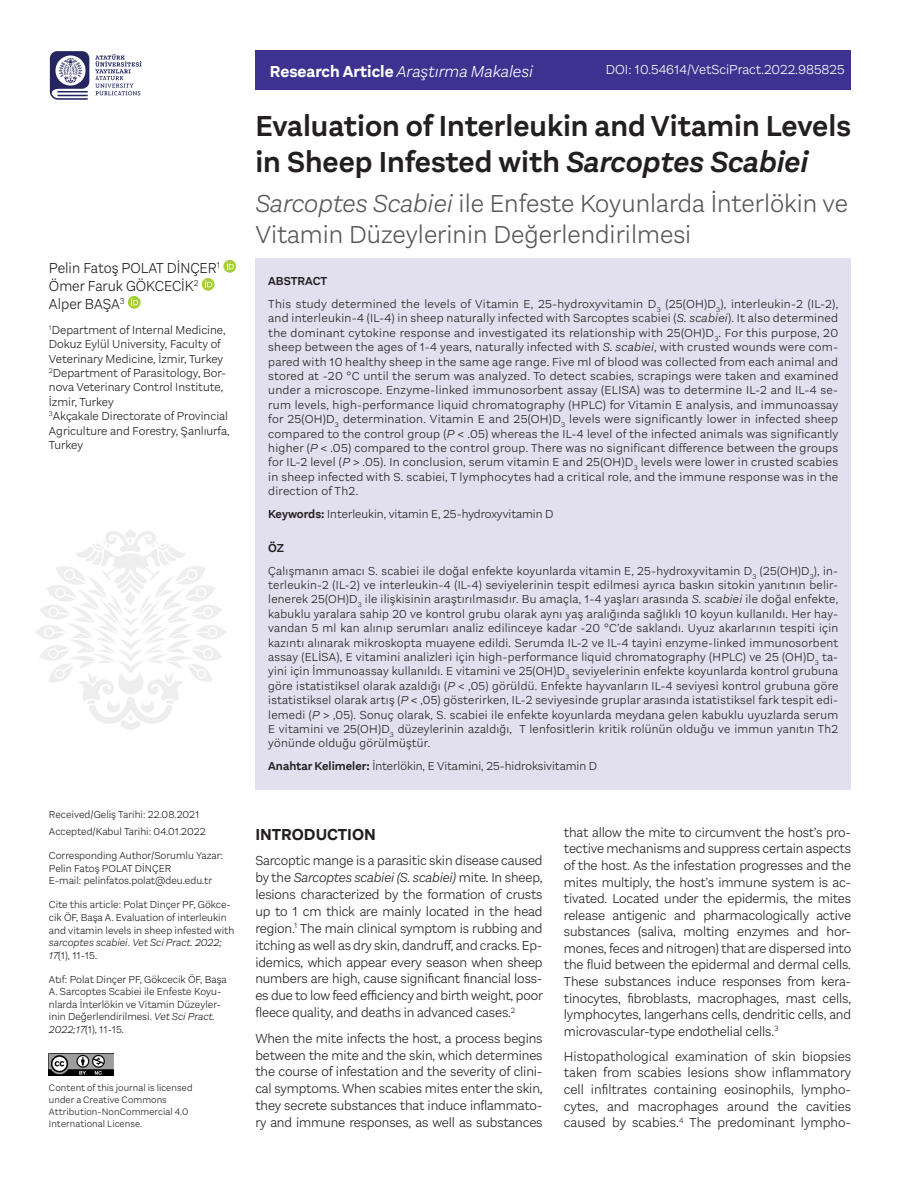
<style>
.page{position:relative;width:915px;height:1191px;background:#fff}
.page>*{position:absolute;margin:0;border:0;box-sizing:border-box;transform-origin:0 0}
.t1{font:600 30px/36px "Aestetico";color:#231f20}
.t2{font:300 25.5px/30.6px "Aestetico";color:#57585a}
.t3{font:italic 300 16.5px "Aestetico";color:#fff}
.t4{font:700 16.5px "Aestetico";color:#231f20}
.t5{font:300 15px "Aestetico";color:#231f20;scale:.96 1}
.t6{font:300 13.5px/16.6px "Aestetico";letter-spacing:-.01em;color:#231f20;text-align:justify}
.t7{font:300 13.5px "Aestetico";color:#fff}
.t8{font:300 12px/14.4px "Aestetico";color:#231f20}
.t9{font:600 12px "Aestetico";color:#231f20}
.t10{font:300 10.5px/12.6px "Aestetico";color:#231f20}
.zz_Uroloji_running{font:300 9.75px/12px "Aestetico";letter-spacing:.01em;color:#231f20}
.s1{font-style:italic}
.s2{font-weight:700;font-style:normal}
.s3{font-weight:600}
</style>
<div class="page">
<svg style="left:35px;top:529px;width:191px;height:201px"></svg>
<div style="left:255px;top:50px;width:595px;height:39px;background:#3e3291"></div>
<div style="left:255px;top:258px;width:595px;height:531px;background:#e2e0ef"></div>
<svg style="left:223px;top:260px;width:13px;height:13px"></svg>
<svg style="left:227px;top:262px;width:7px;height:7px"></svg>
<svg style="left:202px;top:278px;width:12px;height:13px"></svg>
<svg style="left:205px;top:280px;width:7px;height:7px"></svg>
<svg style="left:128px;top:296px;width:13px;height:13px"></svg>
<svg style="left:131px;top:298px;width:7px;height:7px"></svg>
<img style="left:49px;top:1053px;width:65px;height:22px">
<svg style="left:95px;top:54px;width:47px;height:41px"></svg>
<svg style="left:50px;top:51px;width:39px;height:49px"></svg>
<p class="t5" style="left:49px;top:259px;width:180px">Pelin Fatoş POLAT DİNÇER<sup>1</sup></p>
<p class="t5" style="left:49px;top:277px;width:157px">Ömer Faruk GÖKCECİK<sup>2</sup></p>
<p class="t5" style="left:49px;top:295px;width:80px">Alper BAŞA<sup>3</sup></p>
<p class="t8" style="left:49px;top:323px;width:178px"><sup>1</sup>Department of Internal Medicine,<br>Dokuz Eylül University, Faculty of<br>Veterinary Medicine, İzmir, Turkey</p>
<p class="t8" style="left:49px;top:366px;width:179px"><sup>2</sup>Department of Parasitology, Bor&shy;nova Veterinary Control Institute,<br>İzmir, Turkey</p>
<p class="t8" style="left:49px;top:409px;width:182px"><sup>3</sup>Akçakale Directorate of Provincial<br>Agriculture and Forestry, Şanlıurfa,<br>Turkey</p>
<p class="t10" style="left:49px;top:808px;width:152px">Received/Geliş Tarihi: 22.08.2021</p>
<p class="t10" style="left:49px;top:825px;width:158px">Accepted/Kabul Tarihi: 04.01.2022</p>
<p class="t10" style="left:49px;top:849px;width:175px">Corresponding Author/Sorumlu Yazar:<br>Pelin Fatoş POLAT DİNÇER</p>
<p class="t10" style="left:49px;top:874px;width:165px">E-mail: pelinfatos.polat@deu.edu.tr</p>
<p class="t10" style="left:49px;top:898px;width:187px">Cite this article: Polat Dinçer PF, Gökce&shy;cik ÖF, Başa A. Evaluation of interleukin and vitamin levels in sheep infested with <span class="s1">sarcoptes scabiei</span>. <span class="s1">Vet Sci Pract. 2022; 17</span>(1), 11-15.</p>
<p class="t10" style="left:49px;top:972px;width:179px">Atıf: Polat Dinçer PF, Gökcecik ÖF, Başa A. Sarcoptes Scabiei ile Enfeste Koyu&shy;nlarda İnterlökin ve Vitamin Düzeyler&shy;inin Değerlendirilmesi. <span class="s1">Vet Sci Pract.<br>2022;17</span>(1), 11-15.</p>
<p class="zz_Uroloji_running" style="left:49px;top:1081px;width:145px">Content of this journal is licensed under a Creative Commons<br>Attribution-NonCommercial 4.0<br>International License.</p>
<p class="t3" style="left:270px;top:62px;width:265px"><span class="s2">Research Article</span> Araştırma Makalesi</p>
<p class="t7" style="left:605px;top:62px;width:240px">DOI: 10.54614/VetSciPract.2022.985825</p>
<p class="t1" style="left:255px;top:108px;width:597px">Evaluation of Interleukin and Vitamin Levels in Sheep Infested with <span class="s1">Sarcoptes Scabiei</span></p>
<p class="t2" style="left:255px;top:188px;width:594px"><span class="s1">Sarcoptes Scabiei</span> ile Enfeste Koyunlarda İnterlökin ve<br>Vitamin Düzeylerinin Değerlendirilmesi</p>
<p class="t9" style="left:268px;top:274px;width:61px">ABSTRACT</p>
<p class="t8" style="left:268px;top:297px;width:571px;text-align:justify">This study determined the levels of Vitamin E, 25-hydroxyvitamin D<sub>3</sub> (25(OH)D<sub>3</sub>), interleukin-2 (IL-2), and interleukin-4 (IL-4) in sheep naturally infected with Sarcoptes scabiei (<span class="s1">S. scabiei</span>). It also determined the dominant cytokine response and investigated its relationship with 25(OH)D<sub>3</sub>. For this purpose, 20 sheep between the ages of 1-4 years, naturally infected with <span class="s1">S. scabiei</span>, with crusted wounds were com&shy;pared with 10 healthy sheep in the same age range. Five ml of blood was collected from each animal and stored at -20 °C until the serum was analyzed. To detect scabies, scrapings were taken and examined under a microscope. Enzyme-linked immunosorbent assay (ELISA) was to determine IL-2 and IL-4 se&shy;rum levels, high-performance liquid chromatography (HPLC) for Vitamin E analysis, and immunoassay for 25(OH)D<sub>3</sub> determination. Vitamin E and 25(OH)D<sub>3</sub> levels were significantly lower in infected sheep compared to the control group (<span class="s1">P</span> &lt; .05) whereas the IL-4 level of the infected animals was significantly higher (<span class="s1">P</span> &lt; .05) compared to the control group. There was no significant difference between the groups for IL-2 level (<span class="s1">P</span> &gt; .05). In conclusion, serum vitamin E and 25(OH)D<sub>3</sub> levels were lower in crusted scabies in sheep infected with S. scabiei, T lymphocytes had a critical role, and the immune response was in the direction of Th2.</p>
<p class="t8" style="left:268px;top:507px;width:287px"><span class="s3">Keywords:</span> Interleukin, vitamin E, 25-hydroxyvitamin D</p>
<p class="t9" style="left:268px;top:540px;width:17px">ÖZ</p>
<p class="t8" style="left:268px;top:563px;width:571px;text-align:justify">Çalışmanın amacı S. scabiei ile doğal enfekte koyunlarda vitamin E, 25-hydroxyvitamin D<sub>3</sub> (25(OH)D<sub>3</sub>), in&shy;terleukin-2 (IL-2) ve interleukin-4 (IL-4) seviyelerinin tespit edilmesi ayrıca baskın sitokin yanıtının belir&shy;lenerek 25(OH)D<sub>3</sub> ile ilişkisinin araştırılmasıdır. Bu amaçla, 1-4 yaşları arasında <span class="s1">S. scabiei</span> ile doğal enfekte, kabuklu yaralara sahip 20 ve kontrol grubu olarak aynı yaş aralığında sağlıklı 10 koyun kullanıldı. Her hay&shy;vandan 5 ml kan alınıp serumları analiz edilinceye kadar -20 °C’de saklandı. Uyuz akarlarının tespiti için kazıntı alınarak mikroskopta muayene edildi. Serumda IL-2 ve IL-4 tayini enzyme-linked immunosorbent assay (ELİSA), E vitamini analizleri için high-performance liquid chromatography (HPLC) ve 25 (OH)D<sub>3</sub> ta&shy;yini için İmmunoassay kullanıldı. E vitamini ve 25(OH)D<sub>3</sub> seviyelerinin enfekte koyunlarda kontrol grubuna göre istatistiksel olarak azaldığı (<span class="s1">P</span> &lt; ,05) görüldü. Enfekte hayvanların IL-4 seviyesi kontrol grubuna göre istatistiksel olarak artış (<span class="s1">P</span> &lt; ,05) gösterirken, IL-2 seviyesinde gruplar arasında istatistiksel fark tespit edi&shy;lemedi (<span class="s1">P</span> &gt; ,05). Sonuç olarak, S. scabiei ile enfekte koyunlarda meydana gelen kabuklu uyuzlarda serum E vitamini ve 25(OH)D<sub>3</sub> düzeylerinin azaldığı, T lenfositlerin kritik rolünün olduğu ve immun yanıtın Th2 yönünde olduğu görülmüştür.</p>
<p class="t8" style="left:268px;top:759px;width:330px"><span class="s3">Anahtar Kelimeler:</span> İnterlökin, E Vitamini, 25-hidroksivitamin D</p>
<p class="t4" style="left:255px;top:824px;width:122px">INTRODUCTION</p>
<p class="t6" style="left:255px;top:852px;width:289px">Sarcoptic mange is a parasitic skin disease caused by the <span class="s1">Sarcoptes scabiei (S. scabiei)</span> mite. In sheep, lesions characterized by the formation of crusts up to 1 cm thick are mainly located in the head region.<sup>1</sup> The main clinical symptom is rubbing and itching as well as dry skin, dandruff, and cracks. Ep&shy;idemics, which appear every season when sheep numbers are high, cause significant financial loss&shy;es due to low feed efficiency and birth weight, poor fleece quality, and deaths in advanced cases.<sup>2</sup></p>
<p class="t6" style="left:255px;top:1029px;width:289px">When the mite infects the host, a process begins between the mite and the skin, which determines the course of infestation and the severity of clini&shy;cal symptoms. When scabies mites enter the skin, they secrete substances that induce inflammato&shy;ry and immune responses, as well as substances</p>
<p class="t6" style="left:563px;top:824px;width:289px">that allow the mite to circumvent the host’s pro&shy;tective mechanisms and suppress certain aspects of the host. As the infestation progresses and the mites multiply, the host’s immune system is ac&shy;tivated. Located under the epidermis, the mites release antigenic and pharmacologically active substances (saliva, molting enzymes and hor&shy;mones, feces and nitrogen) that are dispersed into the fluid between the epidermal and dermal cells.<br>These substances induce responses from kera&shy;tinocytes, fibroblasts, macrophages, mast cells, lymphocytes, langerhans cells, dendritic cells, and microvascular-type endothelial cells.<sup>3</sup></p>
<p class="t6" style="left:563px;top:1048px;width:289px">Histopathological examination of skin biopsies taken from scabies lesions show inflammatory cell infiltrates containing eosinophils, lympho&shy;cytes, and macrophages around the cavities caused by scabies.<sup>4</sup> The predominant lympho-</p>
</div>
